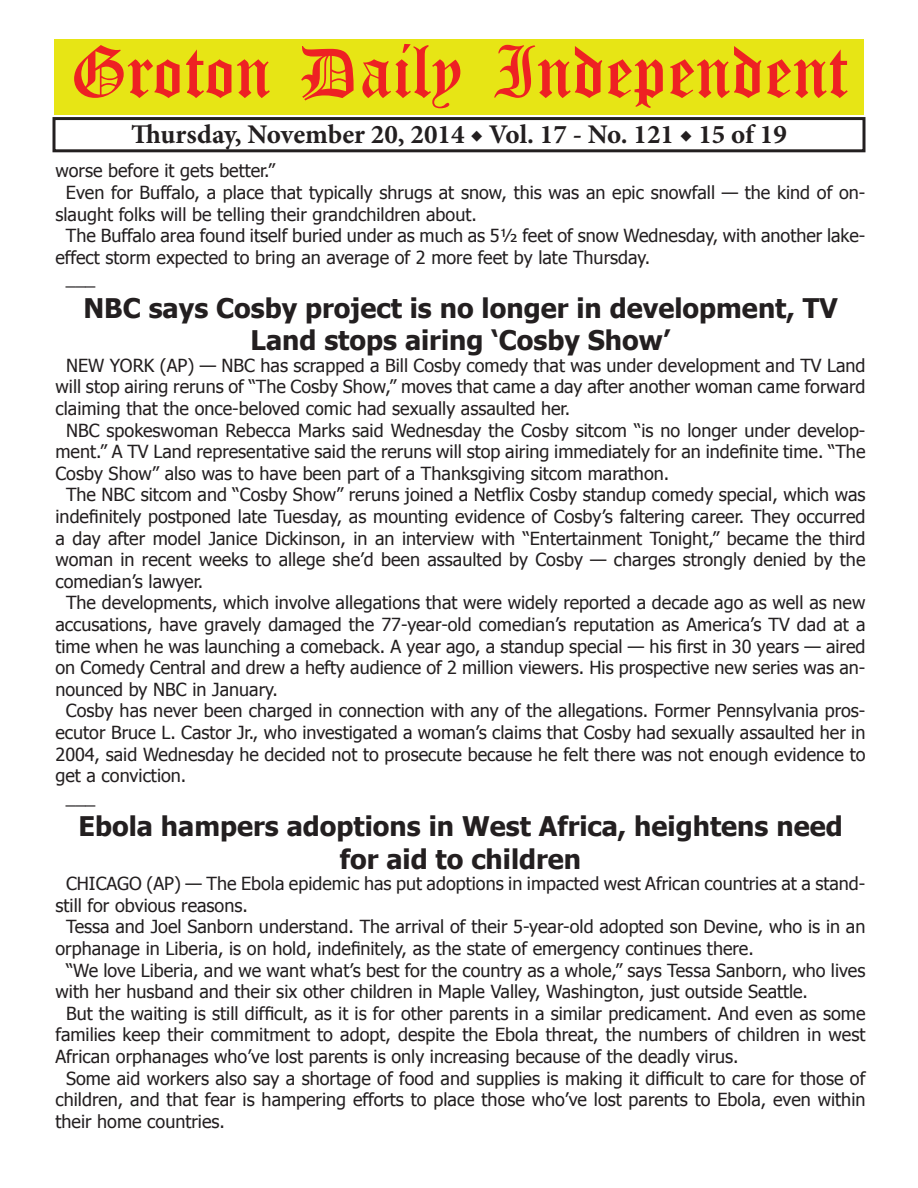
<style>
.page{position:relative;width:918px;height:1188px;background:#fff}
.page>*{position:absolute;margin:0;border:0;box-sizing:border-box;transform-origin:0 0}
.t1{font:54px "Old English Five";color:#ee2123}
.t2{font:700 27px/32.4px "Tahoma";color:#231f20;text-align:center}
.t3{font:700 27px "Minion Pro";color:#231f20}
.t4{font:18px "Tahoma";color:#231f20}
</style>
<div class="page">
<div style="left:52px;top:117px;width:814px;height:35px;border:3px solid #231f20"></div>
<div style="left:54px;top:40px;width:810px;height:75px;background:#e7e515"></div>
<h1 class="t1" style="left:70px;top:47px;width:779px">Groton Daily Independent</h1>
<h2 class="t3" style="left:131px;top:116px;width:657px">Thursday, November 20, 2014 ◆ Vol. 17 - No. 121 ◆ 15 of 19</h2>
<p class="t4" style="left:56px;top:159px;width:221px">worse before it gets better.”</p>
<p class="t4" style="left:66px;top:180px;width:801px">Even for Buffalo, a place that typically shrugs at snow, this was an epic snowfall — the kind of on-</p>
<p class="t4" style="left:56px;top:202px;width:423px">slaught folks will be telling their grandchildren about.</p>
<p class="t4" style="left:66px;top:224px;width:801px">The Buffalo area found itself buried under as much as 5½ feet of snow Wednesday, with another lake-</p>
<p class="t4" style="left:56px;top:245px;width:596px">effect storm expected to bring an average of 2 more feet by late Thursday.</p>
<p class="t4" style="left:66px;top:267px;width:31px">___</p>
<h2 class="t2" style="left:83px;top:290px;width:756px">NBC says Cosby project is no longer in development, TV<br>Land stops airing ‘Cosby Show’</h2>
<p class="t4" style="left:66px;top:353px;width:801px">NEW YORK (AP) — NBC has scrapped a Bill Cosby comedy that was under development and TV Land</p>
<p class="t4" style="left:56px;top:375px;width:812px">will stop airing reruns of “The Cosby Show,” moves that came a day after another woman came forward</p>
<p class="t4" style="left:56px;top:396px;width:516px">claiming that the once-beloved comic had sexually assaulted her.</p>
<p class="t4" style="left:66px;top:418px;width:801px">NBC spokeswoman Rebecca Marks said Wednesday the Cosby sitcom “is no longer under develop-</p>
<p class="t4" style="left:56px;top:440px;width:811px">ment.” A TV Land representative said the reruns will stop airing immediately for an indefinite time. “The</p>
<p class="t4" style="left:56px;top:461px;width:615px">Cosby Show” also was to have been part of a Thanksgiving sitcom marathon.</p>
<p class="t4" style="left:66px;top:483px;width:801px">The NBC sitcom and “Cosby Show” reruns joined a Netflix Cosby standup comedy special, which was</p>
<p class="t4" style="left:56px;top:504px;width:811px">indefinitely postponed late Tuesday, as mounting evidence of Cosby’s faltering career. They occurred</p>
<p class="t4" style="left:56px;top:526px;width:812px">a day after model Janice Dickinson, in an interview with “Entertainment Tonight,” became the third</p>
<p class="t4" style="left:56px;top:548px;width:811px">woman in recent weeks to allege she’d been assaulted by Cosby — charges strongly denied by the</p>
<p class="t4" style="left:56px;top:569px;width:149px">comedian’s lawyer.</p>
<p class="t4" style="left:66px;top:591px;width:801px">The developments, which involve allegations that were widely reported a decade ago as well as new</p>
<p class="t4" style="left:56px;top:612px;width:811px">accusations, have gravely damaged the 77-year-old comedian’s reputation as America’s TV dad at a</p>
<p class="t4" style="left:56px;top:634px;width:811px">time when he was launching a comeback. A year ago, a standup special — his first in 30 years — aired</p>
<p class="t4" style="left:56px;top:656px;width:812px">on Comedy Central and drew a hefty audience of 2 million viewers. His prospective new series was an-</p>
<p class="t4" style="left:56px;top:677px;width:224px">nounced by NBC in January.</p>
<p class="t4" style="left:66px;top:699px;width:801px">Cosby has never been charged in connection with any of the allegations. Former Pennsylvania pros-</p>
<p class="t4" style="left:56px;top:720px;width:811px">ecutor Bruce L. Castor Jr., who investigated a woman’s claims that Cosby had sexually assaulted her in</p>
<p class="t4" style="left:56px;top:742px;width:812px">2004, said Wednesday he decided not to prosecute because he felt there was not enough evidence to</p>
<p class="t4" style="left:56px;top:764px;width:132px">get a conviction.</p>
<p class="t4" style="left:66px;top:785px;width:31px">___</p>
<h2 class="t2" style="left:78px;top:809px;width:766px">Ebola hampers adoptions in West Africa, heightens need for aid to children</h2>
<p class="t4" style="left:66px;top:872px;width:801px">CHICAGO (AP) — The Ebola epidemic has put adoptions in impacted west African countries at a stand-</p>
<p class="t4" style="left:56px;top:893px;width:194px">still for obvious reasons.</p>
<p class="t4" style="left:66px;top:915px;width:801px">Tessa and Joel Sanborn understand. The arrival of their 5-year-old adopted son Devine, who is in an</p>
<p class="t4" style="left:56px;top:936px;width:700px">orphanage in Liberia, is on hold, indefinitely, as the state of emergency continues there.</p>
<p class="t4" style="left:66px;top:958px;width:801px">“We love Liberia, and we want what’s best for the country as a whole,” says Tessa Sanborn, who lives</p>
<p class="t4" style="left:56px;top:980px;width:754px">with her husband and their six other children in Maple Valley, Washington, just outside Seattle.</p>
<p class="t4" style="left:66px;top:1001px;width:801px">But the waiting is still difficult, as it is for other parents in a similar predicament. And even as some</p>
<p class="t4" style="left:56px;top:1023px;width:811px">families keep their commitment to adopt, despite the Ebola threat, the numbers of children in west</p>
<p class="t4" style="left:56px;top:1044px;width:685px">African orphanages who’ve lost parents is only increasing because of the deadly virus.</p>
<p class="t4" style="left:66px;top:1066px;width:801px">Some aid workers also say a shortage of food and supplies is making it difficult to care for those of</p>
<p class="t4" style="left:56px;top:1088px;width:812px">children, and that fear is hampering efforts to place those who’ve lost parents to Ebola, even within</p>
<p class="t4" style="left:56px;top:1109px;width:171px">their home countries.</p>
</div>
